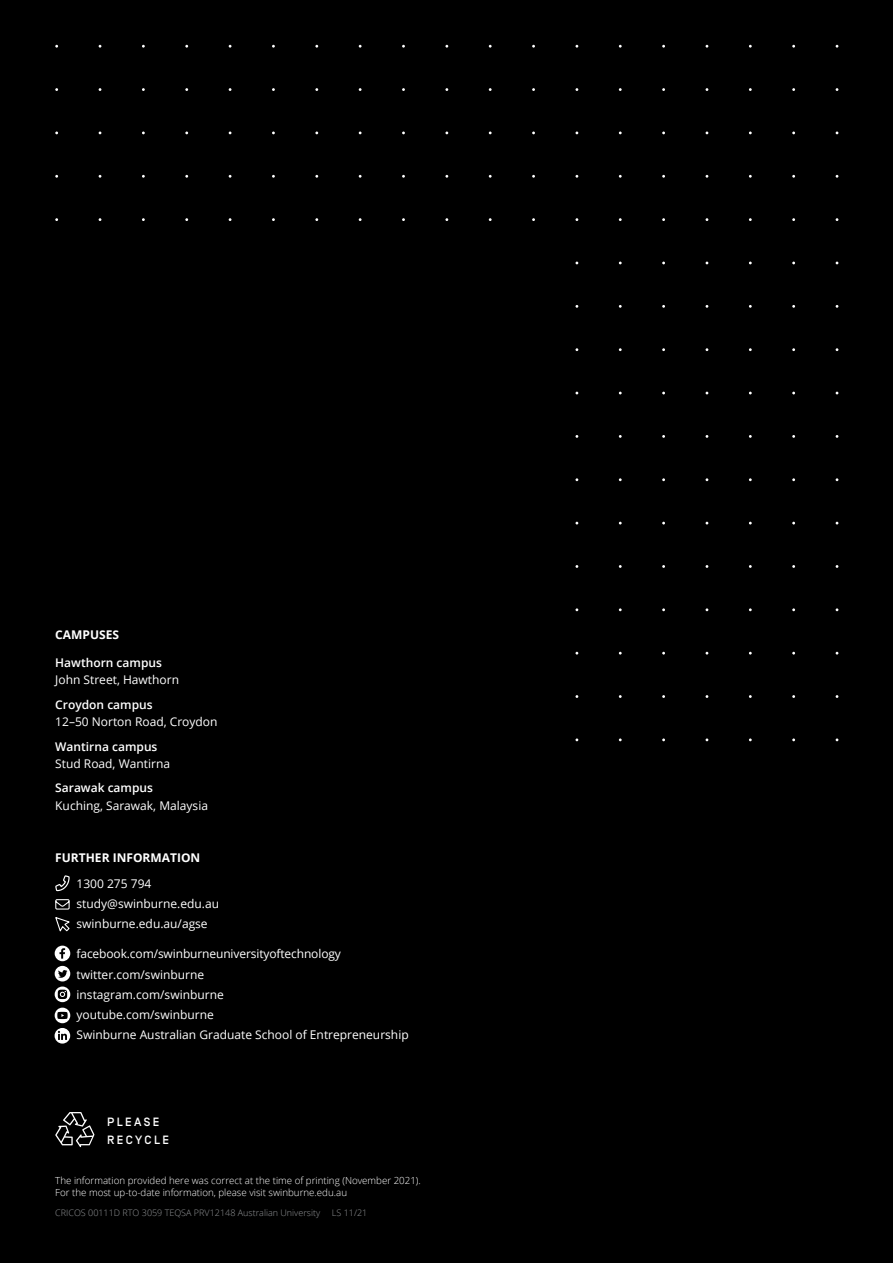
<style>
.page{position:relative;width:893px;height:1263px;background:#000}
.page>*{position:absolute;margin:0;border:0;box-sizing:border-box;transform-origin:0 0}
.Body_text{font:12px "Open Sans";color:#fff}
.Body_text-2{font:600 12px "Open Sans";color:#fff}
.Body_text-3{font:700 12px "Open Sans";color:#fff}
.Body_text-4{font:500 12px/17.2px "Simplon Norm";letter-spacing:.2em;color:#fff}
.Disclaimer{font:300 9.75px/12px "Open Sans";color:#fff}
.CRICOS{font:300 9px "Open Sans";color:#939598}
</style>
<div class="page">
<svg style="left:55px;top:875px;width:15px;height:17px"></svg>
<svg style="left:55px;top:899px;width:15px;height:33px"></svg>
<svg style="left:55px;top:946px;width:15px;height:56px"></svg>
<svg style="left:55px;top:1008px;width:15px;height:15px"></svg>
<svg style="left:55px;top:1028px;width:15px;height:15px"></svg>
<svg style="left:55px;top:1031px;width:12px;height:13px"></svg>
<svg style="left:55px;top:1112px;width:40px;height:35px"></svg>
<p class="Body_text-3" style="left:55px;top:626px;width:65px">CAMPUSES</p>
<p class="Body_text-2" style="left:55px;top:654px;width:108px">Hawthorn campus</p>
<p class="Body_text" style="left:55px;top:672px;width:125px">John Street, Hawthorn</p>
<p class="Body_text-2" style="left:55px;top:696px;width:99px">Croydon campus</p>
<p class="Body_text" style="left:55px;top:713px;width:164px">12–50 Norton Road, Croydon</p>
<p class="Body_text-2" style="left:55px;top:738px;width:104px">Wantirna campus</p>
<p class="Body_text" style="left:55px;top:755px;width:116px">Stud Road, Wantirna</p>
<p class="Body_text-2" style="left:55px;top:780px;width:99px">Sarawak campus</p>
<p class="Body_text" style="left:55px;top:797px;width:154px">Kuching, Sarawak, Malaysia</p>
<p class="Body_text-3" style="left:55px;top:849px;width:147px">FURTHER INFORMATION</p>
<p class="Body_text" style="left:77px;top:875px;width:76px">1300 275 794</p>
<p class="Body_text" style="left:77px;top:896px;width:144px">study@swinburne.edu.au</p>
<p class="Body_text" style="left:77px;top:916px;width:133px">swinburne.edu.au/agse</p>
<p class="Body_text" style="left:77px;top:946px;width:266px">facebook.com/swinburneuniversityoftechnology</p>
<p class="Body_text" style="left:77px;top:966px;width:129px">twitter.com/swinburne</p>
<p class="Body_text" style="left:77px;top:986px;width:149px">instagram.com/swinburne</p>
<p class="Body_text" style="left:77px;top:1006px;width:139px">youtube.com/swinburne</p>
<p class="Body_text" style="left:77px;top:1026px;width:334px">Swinburne Australian Graduate School of Entrepreneurship</p>
<p class="Body_text-4" style="left:107px;top:1114px;width:63px">PLEASE<br>RECYCLE</p>
<p class="Disclaimer" style="left:55px;top:1174px;width:367px">The information provided here was correct at the time of printing (November 2021).<br>For the most up-to-date information, please visit swinburne.edu.au</p>
<p class="CRICOS" style="left:55px;top:1207px;width:266px">CRICOS 00111D RTO 3059 TEQSA PRV12148 Australian University</p>
<p class="CRICOS" style="left:332px;top:1207px;width:37px">LS 11/21</p>
</div>
